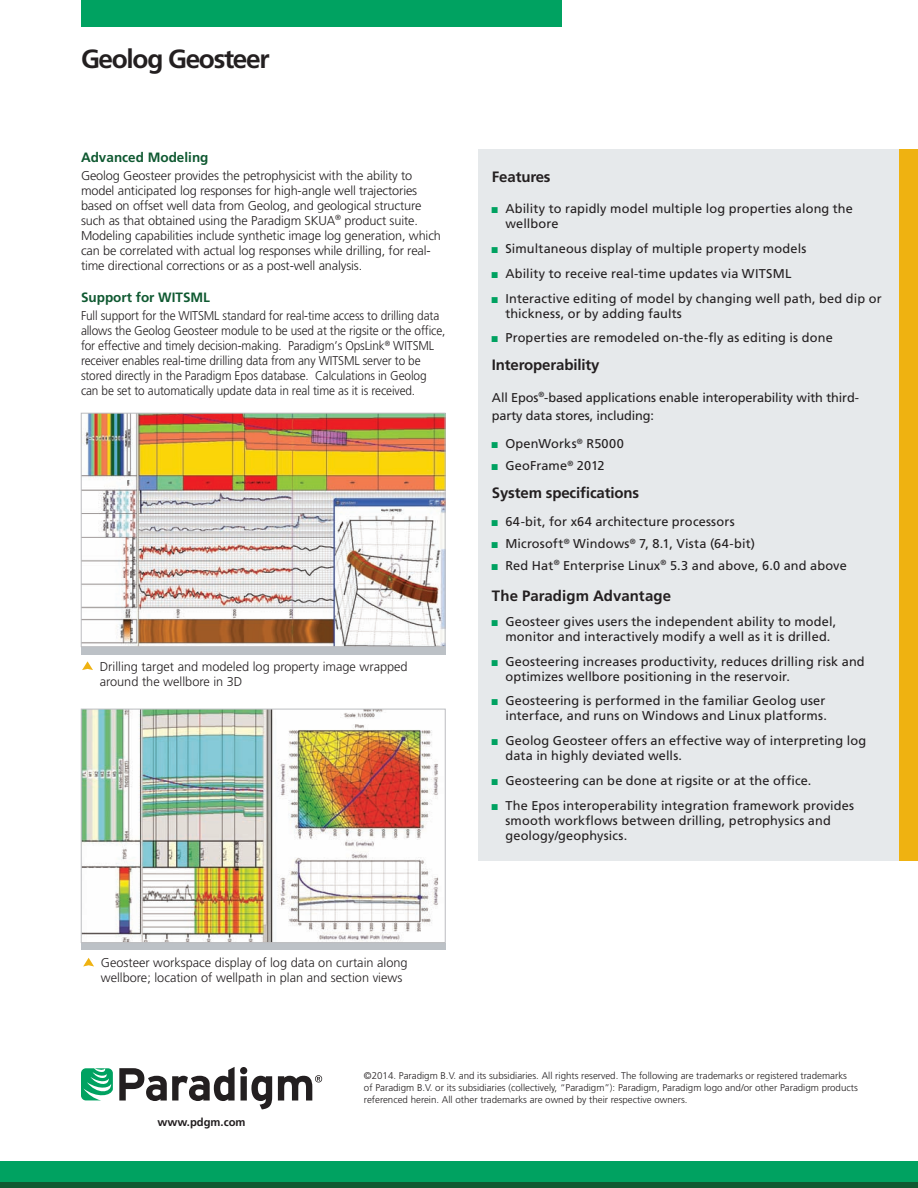
<style>
.page{position:relative;width:918px;height:1188px;background:#fff}
.page>*{position:absolute;margin:0;border:0;box-sizing:border-box;transform-origin:0 0}
.t1{font:700 26.25px "Frutiger LT Std";letter-spacing:-.05em;color:#231f20}
.BODY_-_COPY{font:700 15px "Frutiger LT Std";letter-spacing:-.01em;color:#231f20}
.Features_-_H{font:700 15px "Frutiger LT Std";letter-spacing:.005em;color:#231f20}
.t2{font:700 13.5px "Frutiger LT Std";color:#0f5931}
.BODY_-_COPY-2{font:12.75px/15px "Frutiger LT Std";letter-spacing:.01em;color:#231f20}
.t3{font:300 12.75px/15px "Frutiger LT Std";letter-spacing:-.01em;color:#231f20}
.t4{font:300 12.75px/15px "Frutiger LT Std";letter-spacing:-.01em;color:#231f20;scale:.93 1}
.BODY_-_COPY-3{font:12.75px/18px "Frutiger LT Std";letter-spacing:-.01em;color:#231f20}
.t5{font:700 11.25px "Frutiger LT Std";color:#231f20}
.P2{font:300 9.75px/11.7px "Frutiger LT Std";color:#231f20}
.s1{font-family:"Arial Narrow";color:#00a261}
</style>
<div class="page">
<svg style="left:0;top:1181px;width:918px;height:7px;background:#0c6337"></svg>
<div style="left:0;top:1161px;width:918px;height:20px;background:#00a261"></div>
<div style="left:81px;top:593px;width:364px;height:61px;background:#bcc1c6"></div>
<div style="left:81px;top:887px;width:365px;height:63px;background:#bcc1c6"></div>
<div style="left:81px;top:0;width:481px;height:27px;background:#00a261"></div>
<div style="left:478px;top:149px;width:422px;height:712px;background:#e6e9eb"></div>
<div style="left:900px;top:149px;width:18px;height:712px;background:#efb211"></div>
<img style="left:83px;top:711px;width:360px;height:230px">
<div style="left:81px;top:709px;width:364px;height:234px;border:1px solid #bcbdc0"></div>
<svg style="left:83px;top:958px;width:11px;height:9px"></svg>
<svg style="left:82px;top:661px;width:11px;height:9px"></svg>
<svg style="left:81px;top:1068px;width:32px;height:32px"></svg>
<svg style="left:119px;top:1067px;width:153px;height:42px"></svg>
<svg style="left:278px;top:1075px;width:44px;height:26px"></svg>
<img style="left:83px;top:415px;width:360px;height:230px">
<div style="left:81px;top:413px;width:364px;height:234px;border:1px solid #bcbdc0"></div>
<p class="t1" style="left:81px;top:43px;width:190px">Geolog Geosteer</p>
<h4 class="t2" style="left:81px;top:149px;width:129px">Advanced Modeling</h4>
<h4 class="t3" style="left:81px;top:168px;width:361px">Geolog Geosteer provides the petrophysicist with the ability to model anticipated log responses for high-angle well trajectories based on offset well data from Geolog, and geological structure such as that obtained using the Paradigm SKUA<sup>®</sup> product suite.<br>Modeling capabilities include synthetic image log generation, which can be correlated with actual log responses while drilling, for real&shy;time directional corrections or as a post-well analysis.</h4>
<h4 class="t2" style="left:81px;top:289px;width:131px">Support for WITSML</h4>
<h4 class="t4" style="left:81px;top:308px;width:393px">Full support for the WITSML standard for real-time access to drilling data allows the Geolog Geosteer module to be used at the rigsite or the office, for effective and timely decision-making. Paradigm’s OpsLink<sup>®</sup> WITSML receiver enables real-time drilling data from any WITSML server to be stored directly in the Paradigm Epos database. Calculations in Geolog can be set to automatically update data in real time as it is received.</h4>
<p class="t3" style="left:100px;top:659px;width:309px">Drilling target and modeled log property image wrapped around the wellbore in 3D</p>
<p class="t3" style="left:101px;top:955px;width:308px">Geosteer workspace display of log data on curtain along wellbore; location of wellpath in plan and section views</p>
<p class="BODY_-_COPY" style="left:492px;top:168px;width:60px">Features</p>
<p class="BODY_-_COPY-2" style="left:505px;top:201px;width:349px;text-indent:-14px"><span class="s1">■</span> Ability to rapidly model multiple log properties along the wellbore</p>
<p class="BODY_-_COPY-2" style="left:492px;top:241px;width:316px"><span class="s1">■</span> Simultaneous display of multiple property models</p>
<p class="BODY_-_COPY-2" style="left:492px;top:266px;width:301px"><span class="s1">■</span> Ability to receive real-time updates via WITSML</p>
<p class="BODY_-_COPY-2" style="left:505px;top:291px;width:378px;text-indent:-14px"><span class="s1">■</span> Interactive editing of model by changing well path, bed dip or thickness, or by adding faults</p>
<p class="BODY_-_COPY-2" style="left:492px;top:330px;width:342px"><span class="s1">■</span> Properties are remodeled on-the-fly as editing is done</p>
<p class="BODY_-_COPY" style="left:492px;top:356px;width:109px">Interoperability</p>
<p class="BODY_-_COPY-3" style="left:492px;top:388px;width:369px">All Epos<sup>®</sup>-based applications enable interoperability with third&shy;party data stores, including:</p>
<p class="BODY_-_COPY-2" style="left:492px;top:436px;width:133px"><span class="s1">■</span> OpenWorks<sup>®</sup> R5000</p>
<p class="BODY_-_COPY-2" style="left:492px;top:458px;width:114px"><span class="s1">■</span> GeoFrame<sup>®</sup> 2012</p>
<p class="BODY_-_COPY" style="left:492px;top:483px;width:149px">System specifications</p>
<p class="BODY_-_COPY-2" style="left:492px;top:514px;width:244px"><span class="s1">■</span> 64-bit, for x64 architecture processors</p>
<p class="BODY_-_COPY-2" style="left:492px;top:536px;width:265px"><span class="s1">■</span> Microsoft<sup>®</sup> Windows<sup>®</sup> 7, 8.1, Vista (64-bit)</p>
<p class="BODY_-_COPY-2" style="left:492px;top:558px;width:356px"><span class="s1">■</span> Red Hat<sup>®</sup> Enterprise Linux<sup>®</sup> 5.3 and above, 6.0 and above</p>
<p class="Features_-_H" style="left:492px;top:587px;width:181px">The Paradigm Advantage</p>
<p class="BODY_-_COPY-2" style="left:492px;top:614px;width:346px;text-align:center"><span class="s1">■</span> Geosteer gives users the independent ability to model, monitor and interactively modify a well as it is drilled.</p>
<p class="BODY_-_COPY-2" style="left:505px;top:654px;width:361px;text-indent:-14px"><span class="s1">■</span> Geosteering increases productivity, reduces drilling risk and optimizes wellbore positioning in the reservoir.</p>
<p class="BODY_-_COPY-2" style="left:492px;top:693px;width:336px;text-align:right"><span class="s1">■</span> Geosteering is performed in the familiar Geolog user interface, and runs on Windows and Linux platforms.</p>
<p class="BODY_-_COPY-2" style="left:505px;top:733px;width:362px;text-indent:-14px"><span class="s1">■</span> Geolog Geosteer offers an effective way of interpreting log data in highly deviated wells.</p>
<p class="BODY_-_COPY-2" style="left:492px;top:773px;width:321px"><span class="s1">■</span> Geosteering can be done at rigsite or at the office.</p>
<p class="BODY_-_COPY-2" style="left:505px;top:798px;width:350px;text-indent:-14px"><span class="s1">■</span> The Epos interoperability integration framework provides smooth workflows between drilling, petrophysics and geology/geophysics.</p>
<p class="t5" style="left:158px;top:1115px;width:90px">www.pdgm.com</p>
<p class="P2" style="left:364px;top:1070px;width:495px">©2014. Paradigm B.V. and its subsidiaries. All rights reserved. The following are trademarks or registered trademarks of Paradigm B.V. or its subsidiaries (collectively, “Paradigm”): Paradigm, Paradigm logo and/or other Paradigm products referenced herein. All other trademarks are owned by their respective owners.</p>
</div>
